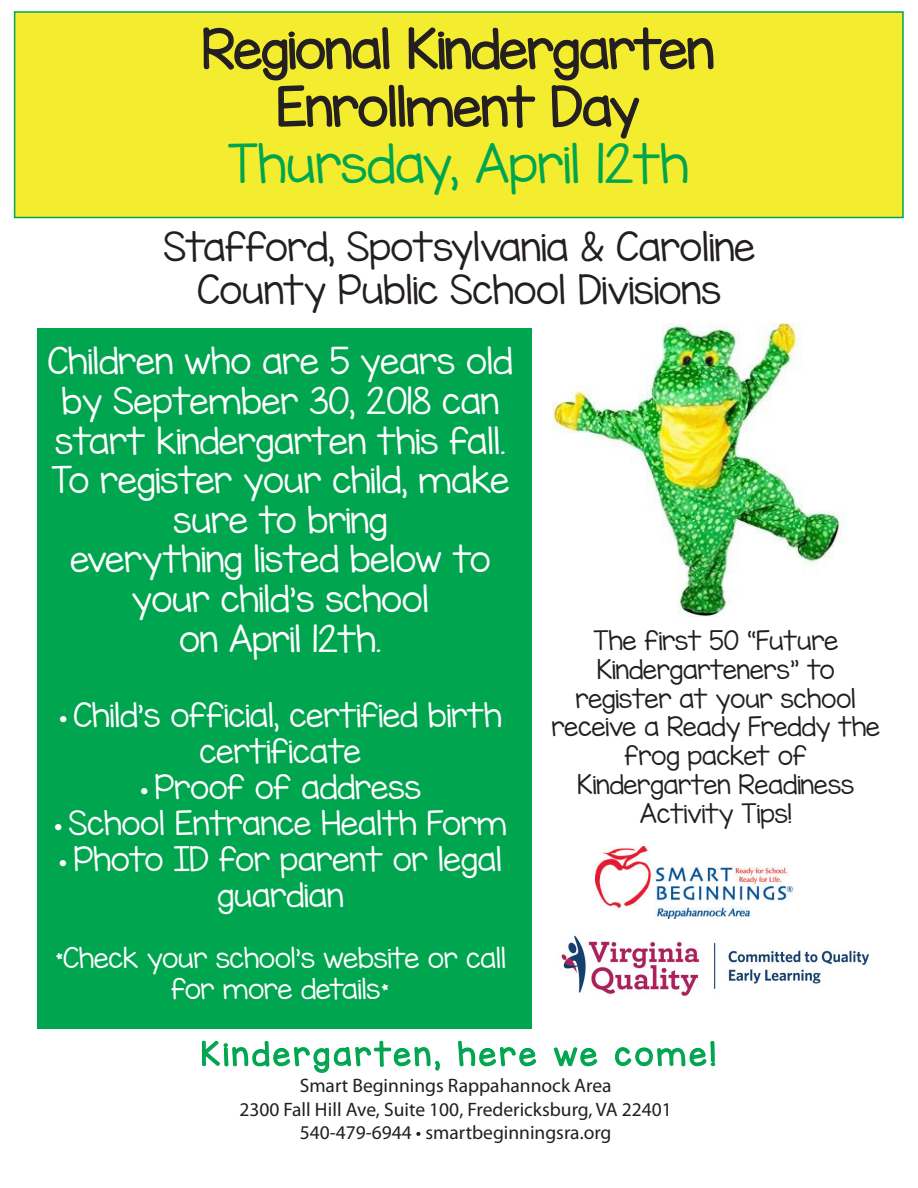
<style>
.page{position:relative;width:918px;height:1188px;background:#fff}
.page>*{position:absolute;margin:0;border:0;box-sizing:border-box;transform-origin:0 0}
.t1{font:48px/57.6px "KG Miss Speechy IPA";color:#231f20;text-align:center}
.t2{font:48px "KG Miss Speechy IPA";color:#00a54f}
.t3{font:36px/43.2px "KG Miss Speechy IPA";color:#231f20;text-align:center}
.t4{font:33px/39.6px "KG Miss Speechy IPA";color:#fff;text-align:center}
.t5{font:30px/36px "KG Miss Speechy IPA";color:#fff;text-align:center}
.t6{font:28.5px "KG Miss Speechy IPA";letter-spacing:.15em;color:#00a54f}
.t7{font:25.5px/30.6px "KG Miss Speechy IPA";color:#fff;text-align:center}
.t8{font:24px/28.8px "KG Miss Speechy IPA";color:#231f20;text-align:center}
.t9{font:19.5px/23.4px "Myriad Pro";color:#231f20;text-align:center}
.s1{font-family:"Myriad Pro"}
</style>
<div class="page">
<img style="left:715px;top:323px;width:131px;height:292px">
<div style="left:14px;top:11px;width:890px;height:207px;background:#f4ed2f;border:2px solid #00a54f"></div>
<svg style="left:202px;top:11px;width:513px;height:606px"></svg>
<div style="left:38px;top:328px;width:494px;height:701px;background:#00a54f"></div>
<img style="left:561px;top:935px;width:309px;height:61px">
<img style="left:596px;top:846px;width:198px;height:72px">
<svg style="left:201px;top:1040px;width:239px;height:33px"></svg>
<svg style="left:458px;top:1040px;width:79px;height:27px"></svg>
<svg style="left:553px;top:1047px;width:45px;height:20px"></svg>
<svg style="left:615px;top:1040px;width:101px;height:27px"></svg>
<h1 class="t1" style="left:203px;top:20px;width:513px">Regional Kindergarten<br>Enrollment Day</h1>
<h1 class="t2" style="left:228px;top:132px;width:463px">Thursday, April 12th</h1>
<p class="t3" style="left:164px;top:225px;width:593px">Stafford, Spotsylvania &amp; Caroline<br>County Public School Divisions</p>
<p class="t4" style="left:48px;top:341px;width:466px">Children who are 5 years old by September 30, 2018 can start kindergarten this fall.<br>To register your child, make sure to bring<br>everything listed below to your child’s school<br>on April 12th.</p>
<p class="t5" style="left:59px;top:697px;width:444px"><span class="s1">•</span> Child’s official, certified birth certificate</p>
<p class="t5" style="left:140px;top:769px;width:282px"><span class="s1">•</span> Proof of address</p>
<p class="t5" style="left:54px;top:805px;width:454px"><span class="s1">•</span> School Entrance Health Form</p>
<p class="t5" style="left:59px;top:841px;width:444px"><span class="s1">•</span> Photo ID for parent or legal guardian</p>
<p class="t7" style="left:55px;top:943px;width:453px">*Check your school’s website or call for more details*</p>
<p class="t8" style="left:552px;top:626px;width:330px">The first 50 “Future<br>Kindergarteners” to register at your school receive a Ready Freddy the frog packet of<br>Kindergarten Readiness<br>Activity Tips!</p>
<p class="t6" style="left:202px;top:1035px;width:515px">Kindergarten, here we come!</p>
<p class="t9" style="left:239px;top:1074px;width:434px">Smart Beginnings Rappahannock Area<br>2300 Fall Hill Ave, Suite 100, Fredericksburg, VA 22401<br>540-479-6944 • smartbeginningsra.org</p>
</div>
